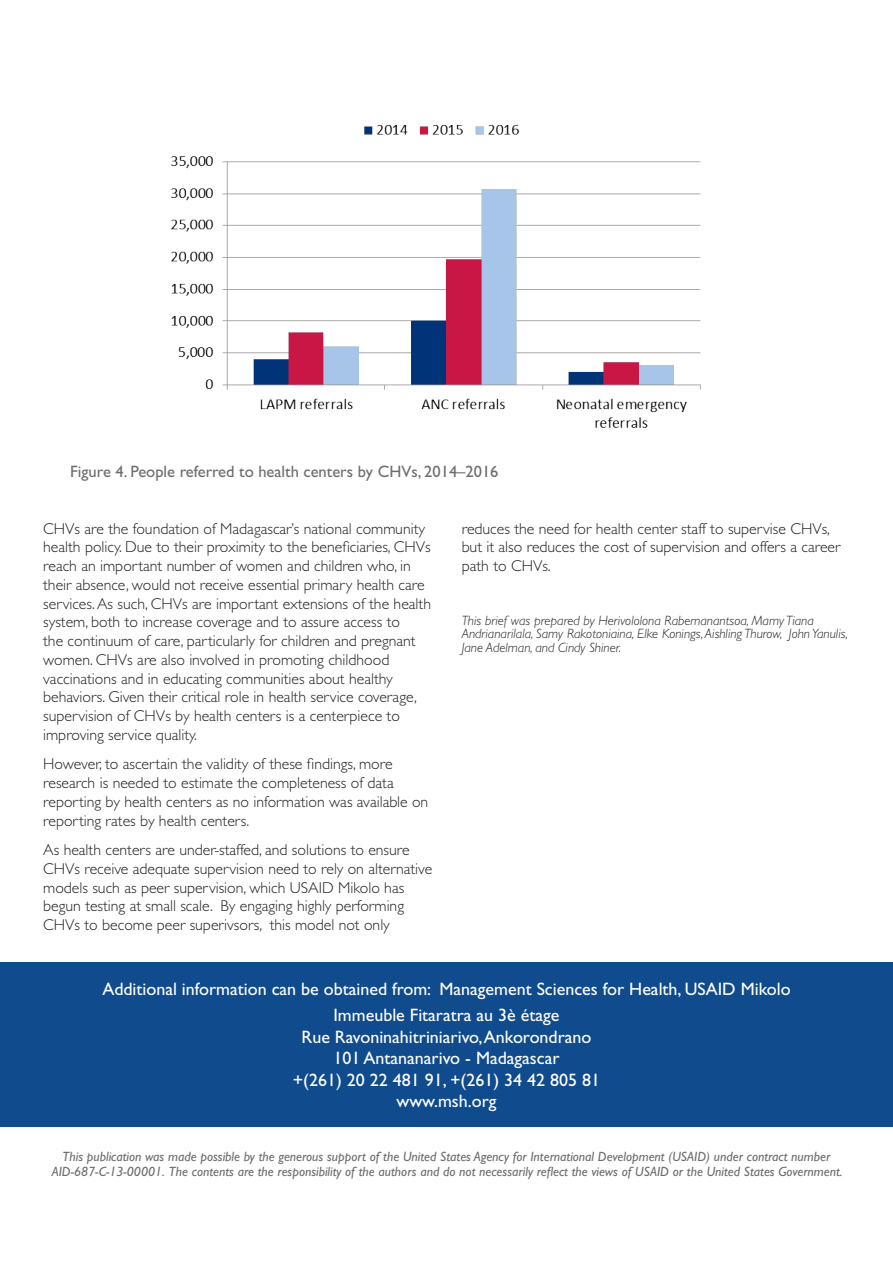
<style>
.page{position:relative;width:893px;height:1263px;background:#fff}
.page>*{position:absolute;margin:0;border:0;box-sizing:border-box;transform-origin:0 0}
.MSH_Country_Office_a{font:18px "Gill Sans Std";color:#fff}
.Xtra_End_box_style{font:18px "Gill Sans Std";color:#fff}
._00_Main_Subhead__op{font:16.5px "Gill Sans Std";color:#6c6d70}
._01_Body{font:300 15.75px/18.8px "Gill Sans Std";color:#231f20}
.Xtra_USAID_disclaime{font:italic 13.5px/15px "Gill Sans Std";color:#6c6d70;text-align:center}
.Xtra_Footer_credits{font:italic 300 13.5px/13.5px "Gill Sans Std";color:#231f20}
</style>
<div class="page">
<img style="left:171px;top:124px;width:530px;height:304px">
<div style="left:0;top:962px;width:893px;height:165px;background:#104b8e"></div>
<p class="_00_Main_Subhead__op" style="left:70px;top:462px;width:430px">Figure 4. People referred to health centers by CHVs, 2014–2016</p>
<p class="_01_Body" style="left:43px;top:519px;width:389px">CHVs are the foundation of Madagascar’s national community health policy. Due to their proximity to the beneficiaries, CHVs reach an important number of women and children who, in their absence, would not receive essential primary health care services. As such, CHVs are important extensions of the health system, both to increase coverage and to assure access to<br>the continuum of care, particularly for children and pregnant women. CHVs are also involved in promoting childhood vaccinations and in educating communities about healthy behaviors. Given their critical role in health service coverage, supervision of CHVs by health centers is a centerpiece to improving service quality.</p>
<p class="_01_Body" style="left:43px;top:755px;width:387px">However, to ascertain the validity of these findings, more research is needed to estimate the completeness of data reporting by health centers as no information was available on reporting rates by health centers.</p>
<p class="_01_Body" style="left:43px;top:841px;width:390px">As health centers are under-staffed, and solutions to ensure CHVs receive adequate supervision need to rely on alternative models such as peer supervision, which USAID Mikolo has begun testing at small scale. By engaging highly performing CHVs to become peer superivsors, this model not only</p>
<p class="_01_Body" style="left:462px;top:519px;width:380px">reduces the need for health center staff to supervise CHVs, but it also reduces the cost of supervision and offers a career path to CHVs.</p>
<p class="Xtra_Footer_credits" style="left:462px;top:614px;width:388px">This brief was prepared by Herivololona Rabemanantsoa, Mamy Tiana<br>Andrianarilala, Samy Rakotoniaina, Elke Konings, Aishling Thurow, John Yanulis,<br>Jane Adelman, and Cindy Shiner.</p>
<p class="Xtra_End_box_style" style="left:102px;top:978px;width:690px">Additional information can be obtained from: Management Sciences for Health, USAID Mikolo</p>
<p class="MSH_Country_Office_a" style="left:333px;top:1004px;width:228px">Immeuble Fitaratra au 3è étage</p>
<p class="MSH_Country_Office_a" style="left:301px;top:1026px;width:292px">Rue Ravoninahitriniarivo, Ankorondrano</p>
<p class="MSH_Country_Office_a" style="left:333px;top:1048px;width:228px">101 Antananarivo - Madagascar</p>
<p class="MSH_Country_Office_a" style="left:293px;top:1069px;width:309px">+(261) 20 22 481 91, +(261) 34 42 805 81</p>
<p class="Xtra_End_box_style" style="left:396px;top:1090px;width:102px">www.msh.org</p>
<p class="Xtra_USAID_disclaime" style="left:52px;top:1148px;width:792px">This publication was made possible by the generous support of the United States Agency for International Development (USAID) under contract number<br>AID-687-C-13-00001. The contents are the responsibility of the authors and do not necessarily reflect the views of USAID or the United States Government.</p>
</div>
